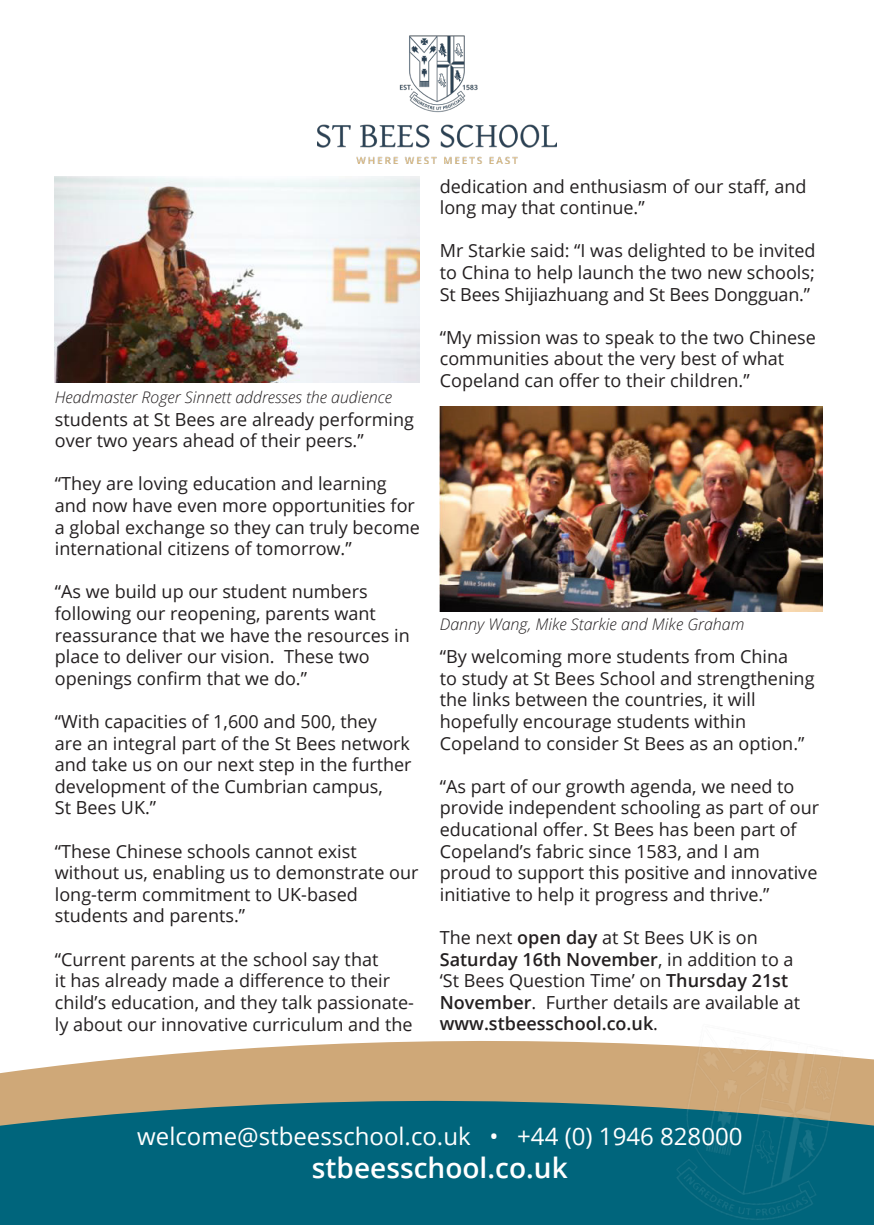
<style>
.page{position:relative;width:874px;height:1225px;background:#fff}
.page>*{position:absolute;margin:0;border:0;box-sizing:border-box;transform-origin:0 0}
.t1{font:600 28px "Open Sans";color:#fff}
.t2{font:24px "Open Sans";color:#fff}
.t3{font:18px/21.6px "Open Sans";color:#231f20}
.t4{font:italic 300 16px "Open Sans";color:#231f20}
.s1{font-weight:600}
</style>
<div class="page">
<img style="left:55px;top:177px;width:365px;height:205px">
<img style="left:317px;top:35px;width:239px;height:129px">
<div style="left:0;top:1083px;width:873px;height:142px;background:#00657c"></div>
<svg style="left:0;top:1041px;width:873px;height:85px;fill:#cfa878"></svg>
<img style="left:666px;top:1041px;width:179px;height:179px">
<img style="left:439px;top:406px;width:383px;height:205px">
<p class="t4" style="left:55px;top:386px;width:338px">Headmaster Roger Sinnett addresses the audience</p>
<p class="t3" style="left:55px;top:408px;width:360px">students at St Bees are already performing over two years ahead of their peers.”</p>
<p class="t3" style="left:55px;top:472px;width:366px">“They are loving education and learning and now have even more opportunities for a global exchange so they can truly become international citizens of tomorrow.”</p>
<p class="t3" style="left:55px;top:580px;width:356px">“As we build up our student numbers following our reopening, parents want reassurance that we have the resources in place to deliver our vision. These two openings confirm that we do.”</p>
<p class="t3" style="left:55px;top:710px;width:358px">“With capacities of 1,600 and 500, they<br>are an integral part of the St Bees network and take us on our next step in the further development of the Cumbrian campus,<br>St Bees UK.”</p>
<p class="t3" style="left:55px;top:840px;width:365px">“These Chinese schools cannot exist without us, enabling us to demonstrate our long-term commitment to UK-based students and parents.”</p>
<p class="t3" style="left:55px;top:948px;width:360px">“Current parents at the school say that<br>it has already made a difference to their child’s education, and they talk passionate&shy;ly about our innovative curriculum and the</p>
<p class="t3" style="left:439px;top:175px;width:368px">dedication and enthusiasm of our staff, and long may that continue.”</p>
<p class="t3" style="left:439px;top:240px;width:377px;text-align:justify">Mr Starkie said: “I was delighted to be invited to China to help launch the two new schools; St Bees Shijiazhuang and St Bees Dongguan.”</p>
<p class="t3" style="left:439px;top:326px;width:377px">“My mission was to speak to the two Chinese communities about the very best of what<br>Copeland can offer to their children.”</p>
<p class="t4" style="left:439px;top:613px;width:306px">Danny Wang, Mike Starkie and Mike Graham</p>
<p class="t3" style="left:439px;top:645px;width:376px">“By welcoming more students from China<br>to study at St Bees School and strengthening the links between the countries, it will hopefully encourage students within Copeland to consider St Bees as an option.”</p>
<p class="t3" style="left:439px;top:775px;width:381px">“As part of our growth agenda, we need to provide independent schooling as part of our educational offer. St Bees has been part of Copeland’s fabric since 1583, and I am<br>proud to support this positive and innovative initiative to help it progress and thrive.”</p>
<p class="t3" style="left:439px;top:926px;width:361px">The next <span class="s1">open day</span> at St Bees UK is on <span class="s1">Saturday 16th November</span>, in addition to a ‘St Bees Question Time’ on <span class="s1">Thursday 21st November</span>. Further details are available at <span class="s1">www.stbeesschool.co.uk</span>.</p>
<p class="t2" style="left:137px;top:1120px;width:606px">welcome@stbeesschool.co.uk • +44 (0) 1946 828000</p>
<p class="t1" style="left:312px;top:1148px;width:257px">stbeesschool.co.uk</p>
</div>
